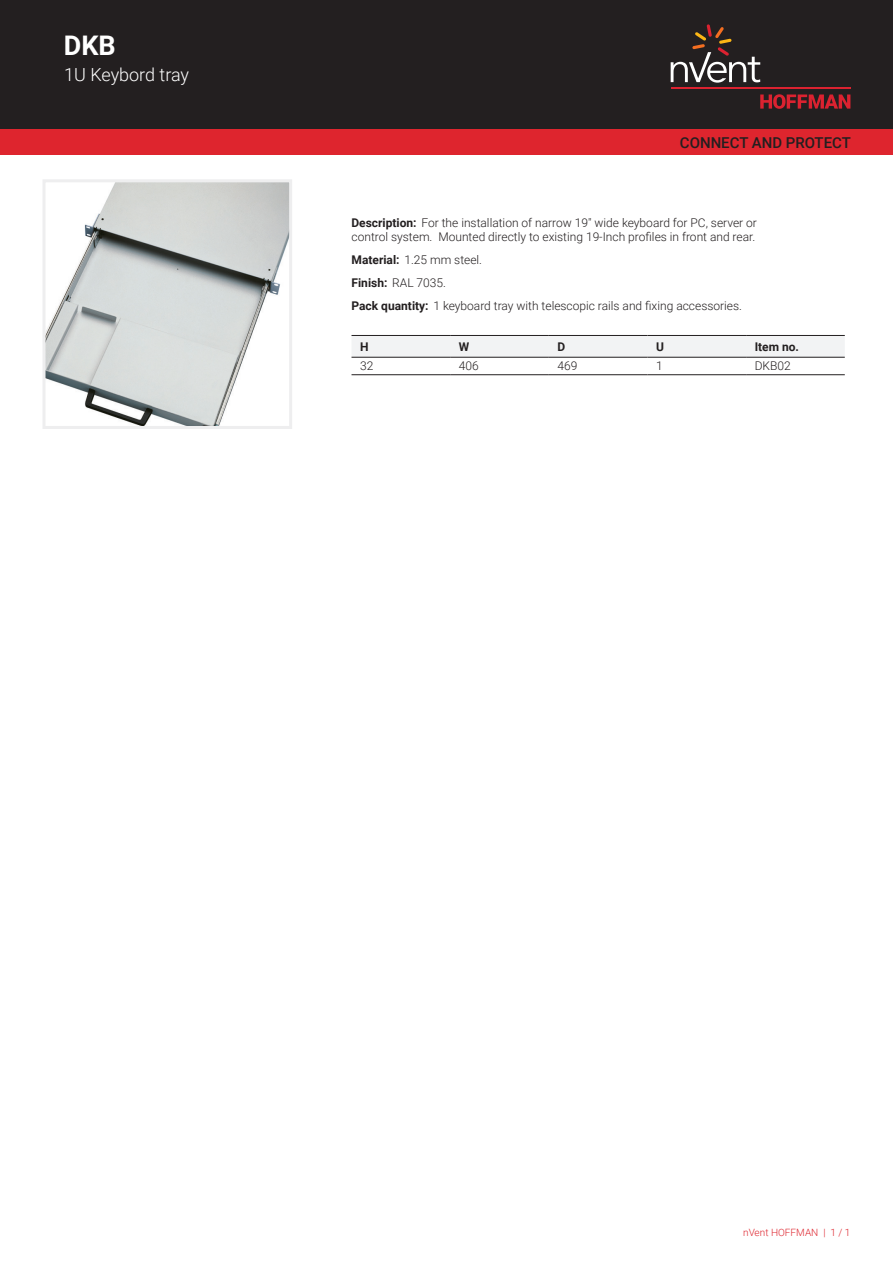
<style>
.page{position:relative;width:893px;height:1263px;background:#fff}
.page>*{position:absolute;margin:0;border:0;box-sizing:border-box;transform-origin:0 0}
.t1{font:700 27px "Roboto";color:#fff}
.t2{font:300 18px "Roboto";letter-spacing:-.005em;color:#fff}
.t3{font:500 15px "Roboto";color:#231f20}
.t4{font:300 12px/23px "Roboto";color:#231f20}
.t5{font:700 12px "Roboto";color:#231f20}
.t6{font:300 10.05px "Roboto";color:#de252e}
.s1{font-weight:700}
</style>
<div class="page">
<div style="left:0;top:0;width:893px;height:129px;background:#231f20"></div>
<svg style="left:760px;top:94px;width:90px;height:15px"></svg>
<hr style="left:671px;top:88px;width:179px;height:1px;background:#db2230">
<svg style="left:671px;top:24px;width:89px;height:59px"></svg>
<div style="left:0;top:129px;width:893px;height:26px;background:#de252e"></div>
<div style="left:351px;top:336px;width:494px;height:21px;background:#f2f3f4"></div>
<hr style="left:351px;top:335px;width:99px;height:1px;background:#231f20">
<hr style="left:450px;top:335px;width:99px;height:1px;background:#231f20">
<hr style="left:549px;top:335px;width:98px;height:1px;background:#231f20">
<hr style="left:647px;top:335px;width:99px;height:1px;background:#231f20">
<hr style="left:746px;top:335px;width:99px;height:1px;background:#231f20">
<hr style="left:351px;top:374px;width:99px;height:1px;background:#231f20">
<hr style="left:450px;top:374px;width:99px;height:1px;background:#231f20">
<hr style="left:549px;top:374px;width:98px;height:1px;background:#231f20">
<hr style="left:647px;top:374px;width:99px;height:1px;background:#231f20">
<hr style="left:746px;top:374px;width:99px;height:1px;background:#231f20">
<hr style="left:351px;top:357px;width:99px;height:1px;background:#231f20">
<hr style="left:450px;top:357px;width:99px;height:1px;background:#231f20">
<hr style="left:549px;top:357px;width:98px;height:1px;background:#231f20">
<hr style="left:647px;top:357px;width:99px;height:1px;background:#231f20">
<hr style="left:746px;top:357px;width:99px;height:1px;background:#231f20">
<img style="left:47px;top:183px;width:241px;height:242px">
<div style="left:43px;top:179px;width:249px;height:250px;border:3px solid #eeeeef"></div>
<h1 class="t1" style="left:64px;top:26px;width:53px">DKB</h1>
<h2 class="t2" style="left:64px;top:62px;width:126px">1U Keybord tray</h2>
<p class="t3" style="left:680px;top:132px;width:173px">CONNECT AND PROTECT</p>
<p class="t4" style="left:351px;top:215px;width:407px;line-height:14.4px"><span class="s1">Description:</span> For the installation of narrow 19" wide keyboard for PC, server or control system. Mounted directly to existing 19-Inch profiles in front and rear.</p>
<p class="t4" style="left:351px;top:248px;width:392px"><span class="s1">Material:</span> 1.25 mm steel.<br><span class="s1">Finish:</span> RAL 7035.<br><span class="s1">Pack quantity:</span> 1 keyboard tray with telescopic rails and fixing accessories.</p>
<p class="t5" style="left:360px;top:338px;width:10px">H</p>
<p class="t5" style="left:459px;top:338px;width:12px">W</p>
<p class="t5" style="left:557px;top:338px;width:9px">D</p>
<p class="t5" style="left:656px;top:338px;width:9px">U</p>
<p class="t5" style="left:755px;top:338px;width:46px">Item no.</p>
<p class="t4" style="left:360px;top:354px;width:15px">32</p>
<p class="t4" style="left:459px;top:354px;width:21px">406</p>
<p class="t4" style="left:557px;top:354px;width:21px">469</p>
<p class="t4" style="left:656px;top:354px;width:8px">1</p>
<p class="t4" style="left:755px;top:354px;width:38px">DKB02</p>
<p class="t6" style="left:743px;top:1226px;width:109px">nVent HOFFMAN | 1 / 1</p>
</div>
